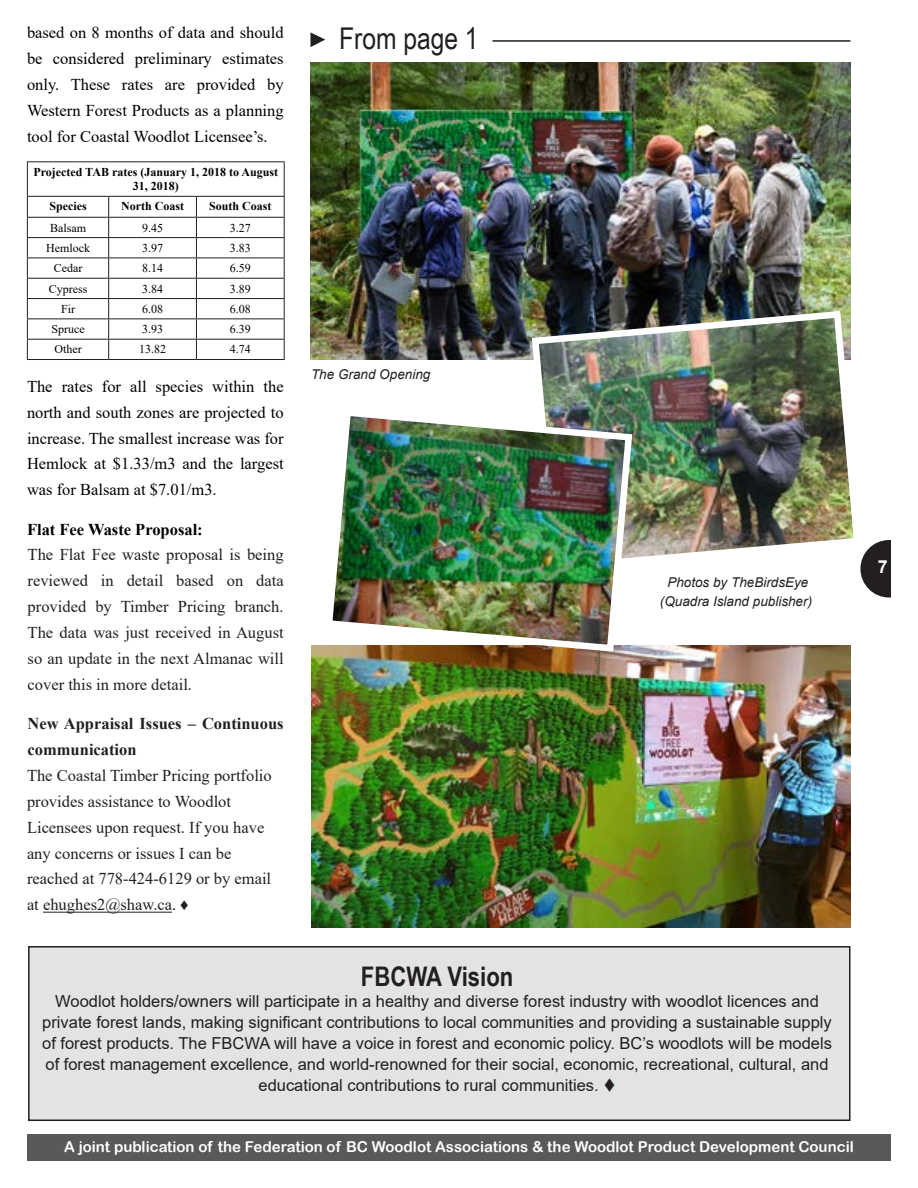
<style>
.page{position:relative;width:918px;height:1188px;background:#fff}
.page>*{position:absolute;margin:0;border:0;box-sizing:border-box;transform-origin:0 0}
.t1{font:30px "Arial Narrow";color:#231f20}
.t2{font:700 27px "Arial Narrow";color:#231f20}
.t3{font:700 18px "Arial";color:#fff}
.t4{font:16.5px/21px "Arial";color:#231f20;text-align:center}
.t5{font:16.5px/25.8px "Times New Roman";color:#231f20;text-align:justify}
.t6{font:16.5px/25.8px "Times New Roman";color:#000;text-align:justify}
.t7{font:700 16.5px/25.8px "Times New Roman";color:#231f20}
.t8{font:700 16.5px "Times New Roman";color:#000}
.t9{font:15px "Arial Rounded MT Bold";color:#fff}
.t10{font:italic 13.5px/19.5px "Arial";color:#231f20;text-align:center}
.t11{font:12px "Times New Roman";color:#000}
.t12{font:700 12px/14.4px "Times New Roman";color:#000;text-align:center}
.s1{color:#000}
</style>
<div class="page">
<div style="left:27px;top:1134px;width:864px;height:27px;background:#58595b"></div>
<div style="left:860px;top:540px;width:58px;height:58px;background:#231f20;border-radius:50%"></div>
<div style="left:891px;top:502px;width:27px;height:135px;background:#fff"></div>
<hr style="left:43px;top:912px;width:129px;height:1px;background:#231f20">
<hr style="left:27px;top:161px;width:82px;height:1px;background:#231f20">
<hr style="left:27px;top:162px;width:1px;height:34px;background:#231f20">
<hr style="left:109px;top:161px;width:87px;height:1px;background:#231f20">
<hr style="left:196px;top:161px;width:89px;height:1px;background:#231f20">
<hr style="left:284px;top:162px;width:1px;height:34px;background:#231f20">
<hr style="left:27px;top:196px;width:82px;height:1px;background:#231f20">
<hr style="left:109px;top:196px;width:87px;height:1px;background:#231f20">
<hr style="left:196px;top:196px;width:89px;height:1px;background:#231f20">
<hr style="left:27px;top:217px;width:82px;height:1px;background:#231f20">
<hr style="left:109px;top:217px;width:87px;height:1px;background:#231f20">
<hr style="left:196px;top:217px;width:89px;height:1px;background:#231f20">
<hr style="left:27px;top:237px;width:82px;height:1px;background:#231f20">
<hr style="left:109px;top:237px;width:87px;height:1px;background:#231f20">
<hr style="left:196px;top:237px;width:89px;height:1px;background:#231f20">
<hr style="left:27px;top:258px;width:82px;height:1px;background:#231f20">
<hr style="left:109px;top:258px;width:87px;height:1px;background:#231f20">
<hr style="left:196px;top:258px;width:89px;height:1px;background:#231f20">
<hr style="left:27px;top:278px;width:82px;height:1px;background:#231f20">
<hr style="left:109px;top:278px;width:87px;height:1px;background:#231f20">
<hr style="left:196px;top:278px;width:89px;height:1px;background:#231f20">
<hr style="left:27px;top:298px;width:82px;height:1px;background:#231f20">
<hr style="left:109px;top:298px;width:87px;height:1px;background:#231f20">
<hr style="left:196px;top:298px;width:89px;height:1px;background:#231f20">
<hr style="left:27px;top:318px;width:82px;height:1px;background:#231f20">
<hr style="left:109px;top:318px;width:87px;height:1px;background:#231f20">
<hr style="left:196px;top:318px;width:89px;height:1px;background:#231f20">
<hr style="left:27px;top:339px;width:82px;height:1px;background:#231f20">
<svg style="left:27px;top:197px;width:1px;height:162px"></svg>
<hr style="left:109px;top:339px;width:87px;height:1px;background:#231f20">
<svg style="left:108px;top:197px;width:1px;height:162px"></svg>
<hr style="left:196px;top:339px;width:89px;height:1px;background:#231f20">
<svg style="left:196px;top:197px;width:1px;height:162px"></svg>
<svg style="left:284px;top:197px;width:1px;height:162px"></svg>
<hr style="left:27px;top:359px;width:82px;height:1px;background:#231f20">
<hr style="left:109px;top:359px;width:87px;height:1px;background:#231f20">
<hr style="left:196px;top:359px;width:89px;height:1px;background:#231f20">
<svg style="left:310px;top:32px;width:15px;height:15px"></svg>
<hr style="left:492px;top:40px;width:358px;height:2px;background:#231f20">
<img style="left:312px;top:645px;width:538px;height:282px">
<img style="left:310px;top:63px;width:540px;height:296px">
<img style="left:528px;top:307px;width:336px;height:268px">
<img style="left:322px;top:406px;width:314px;height:249px">
<div style="left:28px;top:946px;width:822px;height:175px;background:#e2e3e4;border:2px solid #231f20"></div>
<p class="t6" style="left:27px;top:19px;width:258px">based on 8 months of data and should be considered preliminary estimates only. These rates are provided by Western Forest Products as a planning tool for Coastal Woodlot Licensee’s.</p>
<p class="t12" style="left:33px;top:164px;width:246px">Projected TAB rates (January 1, 2018 to August<br>31, 2018)</p>
<p class="t12" style="left:49px;top:199px;width:39px">Species</p>
<p class="t12" style="left:121px;top:199px;width:64px">North Coast</p>
<p class="t12" style="left:209px;top:199px;width:64px">South Coast</p>
<p class="t11" style="left:50px;top:219px;width:38px">Balsam</p>
<p class="t11" style="left:142px;top:219px;width:22px">9.45</p>
<p class="t11" style="left:230px;top:219px;width:22px">3.27</p>
<p class="t11" style="left:46px;top:239px;width:45px">Hemlock</p>
<p class="t11" style="left:142px;top:239px;width:22px">3.97</p>
<p class="t11" style="left:230px;top:239px;width:22px">3.83</p>
<p class="t11" style="left:54px;top:260px;width:30px">Cedar</p>
<p class="t11" style="left:142px;top:260px;width:22px">8.14</p>
<p class="t11" style="left:230px;top:260px;width:22px">6.59</p>
<p class="t11" style="left:49px;top:280px;width:40px">Cypress</p>
<p class="t11" style="left:142px;top:280px;width:22px">3.84</p>
<p class="t11" style="left:230px;top:280px;width:22px">3.89</p>
<p class="t11" style="left:61px;top:300px;width:16px">Fir</p>
<p class="t11" style="left:142px;top:300px;width:22px">6.08</p>
<p class="t11" style="left:230px;top:300px;width:22px">6.08</p>
<p class="t11" style="left:51px;top:321px;width:35px">Spruce</p>
<p class="t11" style="left:142px;top:321px;width:22px">3.93</p>
<p class="t11" style="left:230px;top:321px;width:22px">6.39</p>
<p class="t11" style="left:54px;top:341px;width:29px">Other</p>
<p class="t11" style="left:139px;top:341px;width:28px">13.82</p>
<p class="t11" style="left:230px;top:341px;width:22px">4.74</p>
<p class="t6" style="left:27px;top:373px;width:258px">The rates for all species within the north and south zones are projected to increase. The smallest increase was for Hemlock at $1.33/m3 and the largest was for Balsam at $7.01/m3.</p>
<p class="t8" style="left:27px;top:517px;width:177px">Flat Fee Waste Proposal:</p>
<p class="t5" style="left:28px;top:542px;width:258px">The Flat Fee waste proposal is being reviewed in detail based on data provided by Timber Pricing branch.<br>The data was just received in August so an update in the next Almanac will cover this in more detail.</p>
<p class="t7" style="left:28px;top:710px;width:258px">New Appraisal Issues – Continuous communication</p>
<p class="t5" style="left:27px;top:762px;width:246px;text-align:left">The Coastal Timber Pricing portfolio provides assistance to Woodlot<br>Licensees upon request. If you have any concerns or issues I can be reached at 778-424-6129 or by email at ehughes2@shaw.ca<span class="s1">.</span> ♦</p>
<h1 class="t1" style="left:339px;top:17px;width:141px">From page 1</h1>
<p class="t10" style="left:311px;top:365px;width:121px">The Grand Opening</p>
<p class="t10" style="left:660px;top:572px;width:154px">Photos by TheBirdsEye (Quadra Island publisher)</p>
<h2 class="t2" style="left:361px;top:956px;width:154px">FBCWA Vision</h2>
<p class="t4" style="left:42px;top:991px;width:791px">Woodlot holders/owners will participate in a healthy and diverse forest industry with woodlot licences and private forest lands, making significant contributions to local communities and providing a sustainable supply of forest products. The FBCWA will have a voice in forest and economic policy. BC’s woodlots will be models of forest management excellence, and world-renowned for their social, economic, recreational, cultural, and educational contributions to rural communities. ▼</p>
<p class="t9" style="left:64px;top:1138px;width:791px">A joint publication of the Federation of BC Woodlot Associations &amp; the Woodlot Product Development Council</p>
<p class="t3" style="left:878px;top:554px;width:12px">7</p>
</div>
